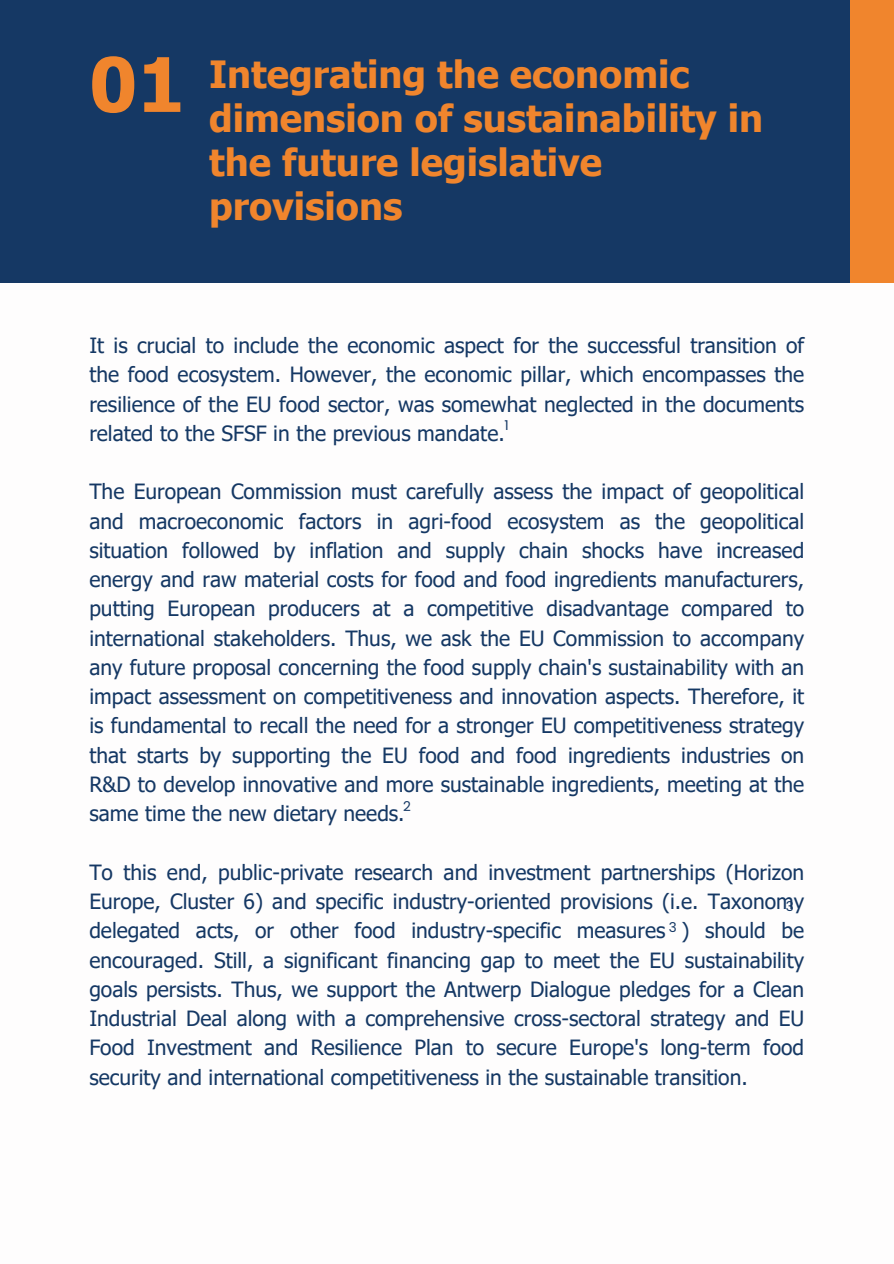
<style>
.page{position:relative;width:894px;height:1264px;background:#fff}
.page>*{position:absolute;margin:0;border:0;box-sizing:border-box;transform-origin:0 0}
.t1{font:700 75px "Tahoma";color:#f0852d}
.t2{font:700 37.5px/43.8px "Tahoma";color:#f0852d}
.t3{font:21px/29.2px "Tahoma";color:#153864;text-align:justify}
.t4{font:13.5px "Poppins";color:#153864}
</style>
<div class="page">
<div style="left:0;top:0;width:893px;height:283px;background:#153864"></div>
<div style="left:850px;top:0;width:43px;height:283px;background:#f0852d"></div>
<p class="t1" style="left:89px;top:37px;width:97px">01</p>
<p class="t2" style="left:209px;top:51px;width:555px">Integrating the economic dimension of sustainability in the future legislative provisions</p>
<p class="t3" style="left:89px;top:330px;width:716px">It is crucial to include the economic aspect for the successful transition of the food ecosystem. However, the economic pillar, which encompasses the resilience of the EU food sector, was somewhat neglected in the documents related to the SFSF in the previous mandate.</p>
<h1 class="t3" style="left:89px;top:476px;width:716px">The European Commission must carefully assess the impact of geopolitical and macroeconomic factors in agri-food ecosystem as the geopolitical situation followed by inflation and supply chain shocks have increased energy and raw material costs for food and food ingredients manufacturers, putting European producers at a competitive disadvantage compared to international stakeholders. Thus, we ask the EU Commission to accompany any future proposal concerning the food supply chain's sustainability with an impact assessment on competitiveness and innovation aspects. Therefore, it is fundamental to recall the need for a stronger EU competitiveness strategy that starts by supporting the EU food and food ingredients industries on R&amp;D to develop innovative and more sustainable ingredients, meeting at the same time the new dietary needs.</h1>
<p class="t3" style="left:89px;top:856px;width:716px">To this end, public-private research and investment partnerships (Horizon Europe, Cluster 6) and specific industry-oriented provisions (i.e. Taxonomy delegated acts, or other food industry-specific measures ) should be encouraged. Still, a significant financing gap to meet the EU sustainability goals persists. Thus, we support the Antwerp Dialogue pledges for a Clean Industrial Deal along with a comprehensive cross-sectoral strategy and EU Food Investment and Resilience Plan to secure Europe's long-term food security and international competitiveness in the sustainable transition.</p>
<p class="t4" style="left:504px;top:416px;width:6px">1</p>
<p class="t4" style="left:403px;top:796px;width:9px">2</p>
<p class="t4" style="left:785px;top:896px;width:9px">3</p>
<p class="t4" style="left:668px;top:917px;width:9px">3</p>
</div>
